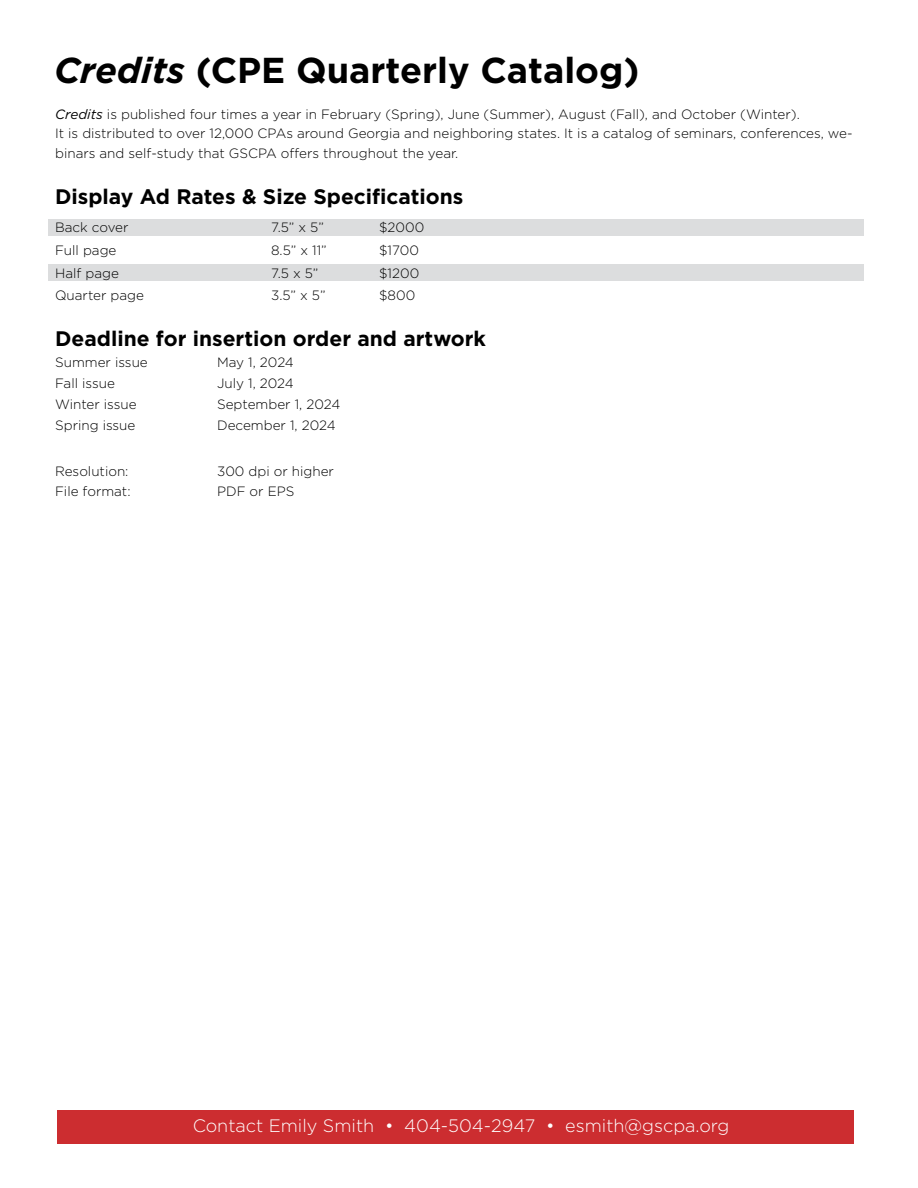
<style>
.page{position:relative;width:918px;height:1188px;background:#fff}
.page>*{position:absolute;margin:0;border:0;box-sizing:border-box;transform-origin:0 0}
.t1{font:700 36px "Gotham";color:#000}
.t2{font:700 21px "Gotham";color:#000}
.t3{font:300 18px "Gotham";color:#fff}
.t4{font:300 13.5px/19.5px "Gotham";color:#000}
.s1{font-style:italic}
.s2{font-weight:400;font-style:italic}
</style>
<div class="page">
<div style="left:49px;top:264px;width:815px;height:17px;background:#dcddde"></div>
<div style="left:49px;top:220px;width:815px;height:16px;background:#dcddde"></div>
<div style="left:57px;top:1110px;width:797px;height:34px;background:#cc2d30"></div>
<h1 class="t1" style="left:54px;top:46px;width:587px"><span class="s1">Credits</span> (CPE Quarterly Catalog)</h1>
<p class="t4" style="left:55px;top:104px;width:799px"><span class="s2">Credits</span> is published four times a year in February (Spring), June (Summer), August (Fall), and October (Winter).<br>It is distributed to over 12,000 CPAs around Georgia and neighboring states. It is a catalog of seminars, conferences, we&shy;binars and self-study that GSCPA offers throughout the year.</p>
<h2 class="t2" style="left:55px;top:183px;width:410px">Display Ad Rates &amp; Size Specifications</h2>
<p class="t4" style="left:55px;top:218px;width:75px">Back cover</p>
<p class="t4" style="left:271px;top:218px;width:54px">7.5” x 5”</p>
<p class="t4" style="left:379px;top:218px;width:47px">$2000</p>
<p class="t4" style="left:55px;top:240px;width:63px">Full page</p>
<p class="t4" style="left:271px;top:240px;width:57px">8.5” x 11”</p>
<p class="t4" style="left:379px;top:240px;width:41px">$1700</p>
<p class="t4" style="left:55px;top:263px;width:65px">Half page</p>
<p class="t4" style="left:271px;top:263px;width:49px">7.5 x 5”</p>
<p class="t4" style="left:379px;top:263px;width:42px">$1200</p>
<p class="t4" style="left:55px;top:285px;width:90px">Quarter page</p>
<p class="t4" style="left:271px;top:285px;width:56px">3.5” x 5”</p>
<p class="t4" style="left:379px;top:285px;width:38px">$800</p>
<h2 class="t2" style="left:55px;top:324px;width:432px">Deadline for insertion order and artwork</h2>
<p class="t4" style="left:55px;top:352px;width:94px">Summer issue</p>
<p class="t4" style="left:217px;top:352px;width:78px">May 1, 2024</p>
<p class="t4" style="left:55px;top:373px;width:61px">Fall issue</p>
<p class="t4" style="left:217px;top:373px;width:78px">July 1, 2024</p>
<p class="t4" style="left:55px;top:394px;width:83px">Winter issue</p>
<p class="t4" style="left:217px;top:394px;width:125px">September 1, 2024</p>
<p class="t4" style="left:55px;top:415px;width:82px">Spring issue</p>
<p class="t4" style="left:217px;top:415px;width:120px">December 1, 2024</p>
<p class="t4" style="left:55px;top:461px;width:75px">Resolution:</p>
<p class="t4" style="left:217px;top:461px;width:118px">300 dpi or higher</p>
<p class="t4" style="left:55px;top:481px;width:77px">File format:</p>
<p class="t4" style="left:217px;top:481px;width:79px">PDF or EPS</p>
<h3 class="t3" style="left:193px;top:1114px;width:538px">Contact Emily Smith • 404-504-2947 • esmith@gscpa.org</h3>
</div>
